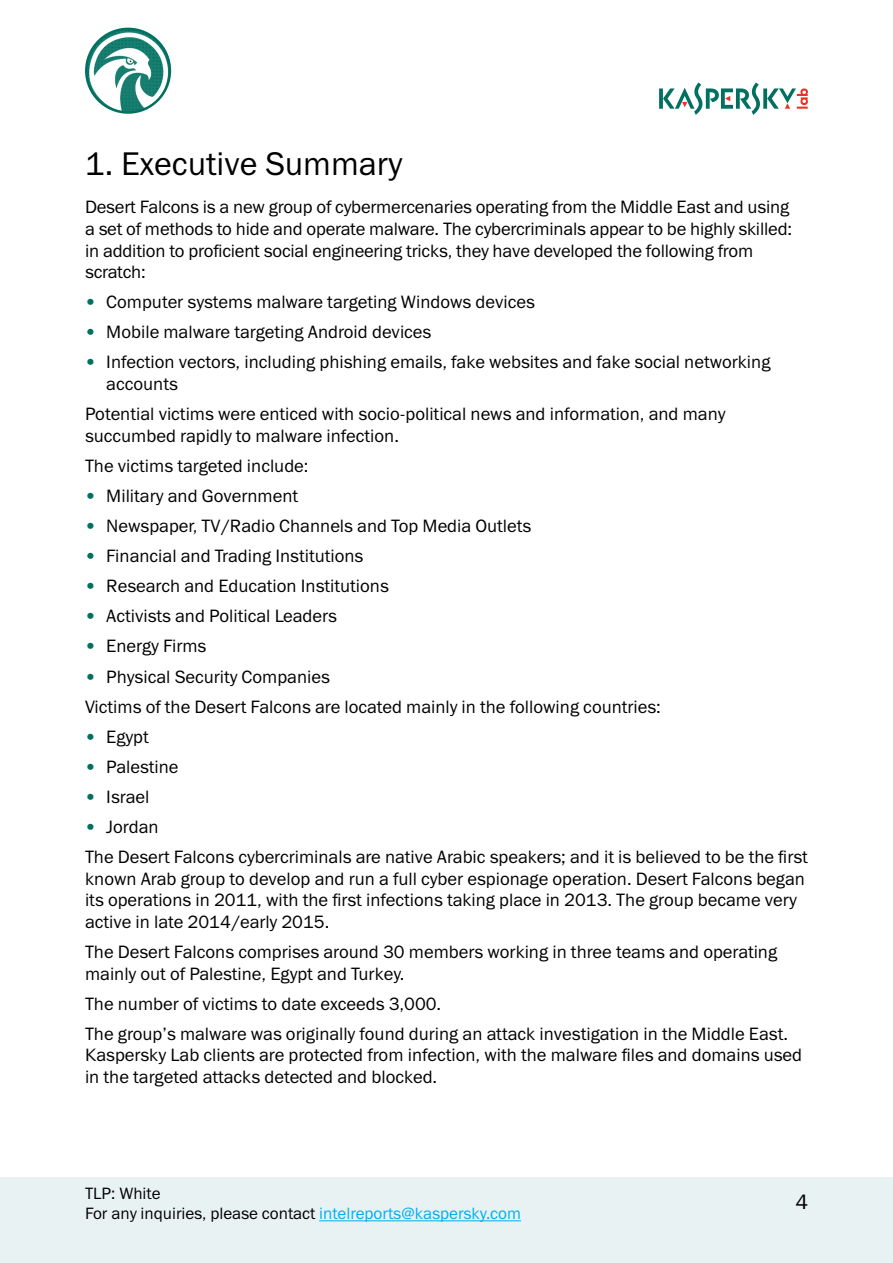
<style>
.page{position:relative;width:893px;height:1263px;background:#fff}
.page>*{position:absolute;margin:0;border:0;box-sizing:border-box;transform-origin:0 0}
.t1{font:33px "Lab Gothic";color:#000}
.t2{font:21px "Lab Gothic";color:#000}
.t3{font:18px/21.6px "Lab Gothic";color:#000}
.t4{font:16.5px/19.8px "Lab Gothic";color:#000}
.s1{color:#007161}
.s2{color:#00aeef}
</style>
<div class="page">
<div style="left:0;top:1178px;width:893px;height:85px;background:#e8f2f3"></div>
<hr style="left:319px;top:1220px;width:202px;height:1px;background:#00aeef">
<svg style="left:659px;top:82px;width:149px;height:33px"></svg>
<img style="left:86px;top:29px;width:84px;height:84px;border-radius:42px">
<div style="left:85px;top:28px;width:86px;height:86px;border:2px solid #007161;border-radius:50%"></div>
<h1 class="t1" style="left:85px;top:143px;width:319px">1. Executive Summary</h1>
<p class="t3" style="left:85px;top:196px;width:709px">Desert Falcons is a new group of cybermercenaries operating from the Middle East and using a set of methods to hide and operate malware. The cybercriminals appear to be highly skilled: in addition to proficient social engineering tricks, they have developed the following from scratch:</p>
<p class="t3" style="left:85px;top:291px;width:451px"><span class="s1">•</span> Computer systems malware targeting Windows devices</p>
<p class="t3" style="left:85px;top:321px;width:348px"><span class="s1">•</span> Mobile malware targeting Android devices</p>
<p class="t3" style="left:106px;top:351px;width:666px;text-indent:-21px"><span class="s1">•</span> Infection vectors, including phishing emails, fake websites and fake social networking accounts</p>
<p class="t3" style="left:85px;top:403px;width:642px">Potential victims were enticed with socio-political news and information, and many succumbed rapidly to malware infection.</p>
<p class="t3" style="left:85px;top:455px;width:225px">The victims targeted include:</p>
<p class="t3" style="left:85px;top:485px;width:215px"><span class="s1">•</span> Military and Government</p>
<p class="t3" style="left:85px;top:515px;width:448px"><span class="s1">•</span> Newspaper, TV/Radio Channels and Top Media Outlets</p>
<p class="t3" style="left:85px;top:545px;width:280px"><span class="s1">•</span> Financial and Trading Institutions</p>
<p class="t3" style="left:85px;top:575px;width:305px"><span class="s1">•</span> Research and Education Institutions</p>
<p class="t3" style="left:85px;top:605px;width:253px"><span class="s1">•</span> Activists and Political Leaders</p>
<p class="t3" style="left:85px;top:635px;width:123px"><span class="s1">•</span> Energy Firms</p>
<p class="t3" style="left:85px;top:661px;width:577px;line-height:30.2px"><span class="s1">•</span> Physical Security Companies<br>Victims of the Desert Falcons are located mainly in the following countries:</p>
<p class="t3" style="left:85px;top:726px;width:65px"><span class="s1">•</span> Egypt</p>
<p class="t3" style="left:85px;top:756px;width:95px"><span class="s1">•</span> Palestine</p>
<p class="t3" style="left:85px;top:786px;width:66px"><span class="s1">•</span> Israel</p>
<p class="t3" style="left:85px;top:812px;width:724px;line-height:30.2px"><span class="s1">•</span> Jordan<br>The Desert Falcons cybercriminals are native Arabic speakers; and it is believed to be the first</p>
<p class="t3" style="left:85px;top:868px;width:721px">known Arab group to develop and run a full cyber espionage operation. Desert Falcons began its operations in 2011, with the first infections taking place in 2013. The group became very active in late 2014/early 2015.</p>
<p class="t3" style="left:85px;top:941px;width:694px">The Desert Falcons comprises around 30 members working in three teams and operating mainly out of Palestine, Egypt and Turkey.</p>
<p class="t3" style="left:85px;top:988px;width:705px;line-height:30.2px">The number of victims to date exceeds 3,000.<br>The group’s malware was originally found during an attack investigation in the Middle East.</p>
<p class="t3" style="left:85px;top:1044px;width:719px">Kaspersky Lab clients are protected from infection, with the malware files and domains used in the targeted attacks detected and blocked.</p>
<p class="t4" style="left:85px;top:1184px;width:437px">TLP: White<br>For any inquiries, please contact <span class="s2">intelreports@kaspersky.com</span></p>
<p class="t2" style="left:795px;top:1189px;width:14px">4</p>
</div>
